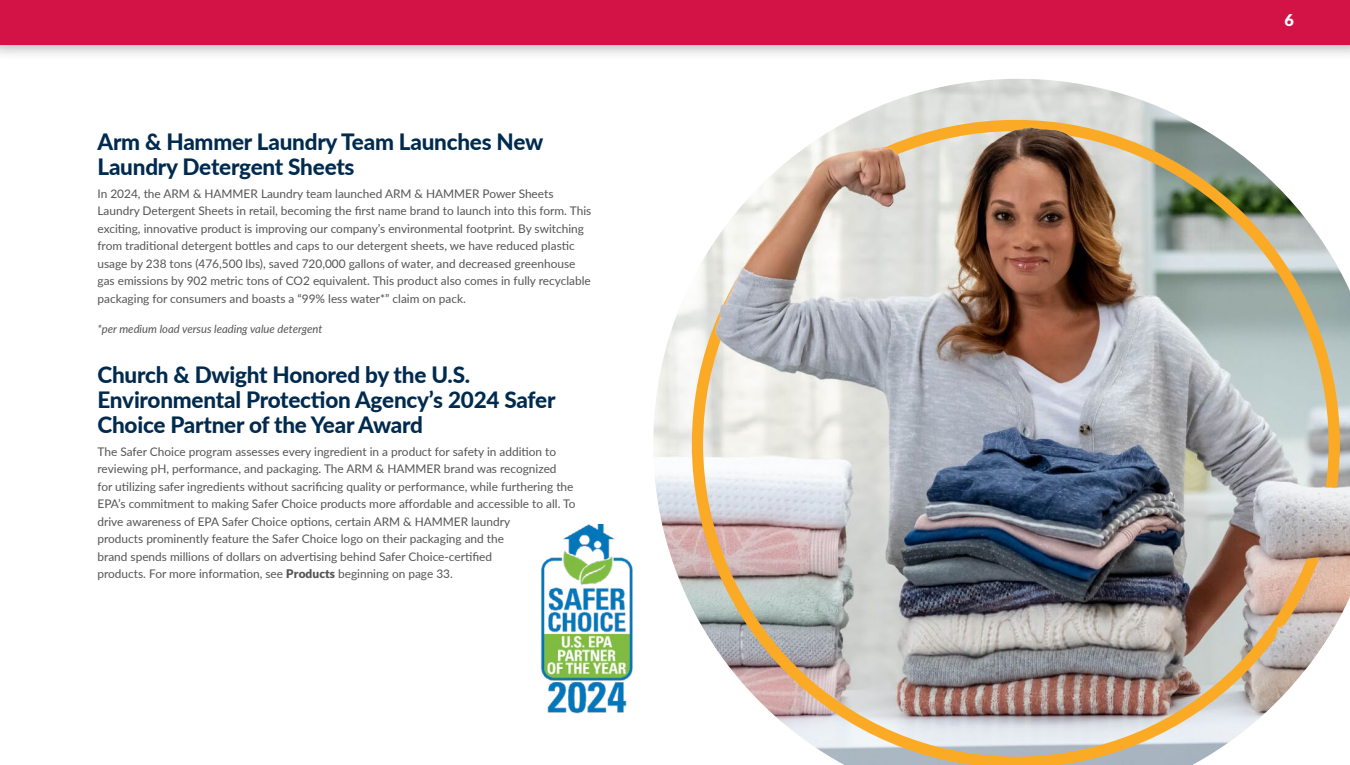
<style>
.page{position:relative;width:1350px;height:765px;background:#fff}
.page>*{position:absolute;margin:0;border:0;box-sizing:border-box;transform-origin:0 0}
.t1{font:800 22.5px/25px "Lato";letter-spacing:-.01em;color:#002a4e}
.t2{font:900 16.25px "Lato";color:#fff}
.t3{font:11.88px/17.5px "Lato";color:#545456}
.t4{font:italic 11.25px "Lato";color:#545456}
.s1{font-weight:900}
</style>
<div class="page">
<div style="left:0;top:0;width:1350px;height:61px;background:#000;opacity:.62"></div>
<div style="left:0;top:0;width:1350px;height:45px;background:#d31245"></div>
<img style="left:653px;top:79px;width:697px;height:538px">
<img style="left:541px;top:524px;width:92px;height:189px">
<img style="left:692px;top:120px;width:648px;height:645px">
<h1 class="t1" style="left:98px;top:128px;width:447px">Arm &amp; Hammer Laundry Team Launches New<br>Laundry Detergent Sheets</h1>
<p class="t3" style="left:98px;top:184px;width:495px">In 2024, the ARM &amp; HAMMER Laundry team launched ARM &amp; HAMMER Power Sheets Laundry Detergent Sheets in retail, becoming the first name brand to launch into this form. This exciting, innovative product is improving our company’s environmental footprint. By switching from traditional detergent bottles and caps to our detergent sheets, we have reduced plastic usage by 238 tons (476,500 lbs), saved 720,000 gallons of water, and decreased greenhouse gas emissions by 902 metric tons of CO2 equivalent. This product also comes in fully recyclable packaging for consumers and boasts a “99% less water*” claim on pack.</p>
<p class="t4" style="left:98px;top:321px;width:226px">*per medium load versus leading value detergent</p>
<h1 class="t1" style="left:98px;top:362px;width:460px">Church &amp; Dwight Honored by the U.S.<br>Environmental Protection Agency’s 2024 Safer<br>Choice Partner of the Year Award</h1>
<p class="t3" style="left:98px;top:442px;width:480px">The Safer Choice program assesses every ingredient in a product for safety in addition to reviewing pH, performance, and packaging. The ARM &amp; HAMMER brand was recognized<br>for utilizing safer ingredients without sacrificing quality or performance, while furthering the EPA’s commitment to making Safer Choice products more affordable and accessible to all. To drive awareness of EPA Safer Choice options, certain ARM &amp; HAMMER laundry<br>products prominently feature the Safer Choice logo on their packaging and the<br>brand spends millions of dollars on advertising behind Safer Choice-certified<br>products. For more information, see <span class="s1">Products</span> beginning on page 33.</p>
<h2 class="t2" style="left:1284px;top:10px;width:11px">6</h2>
</div>
